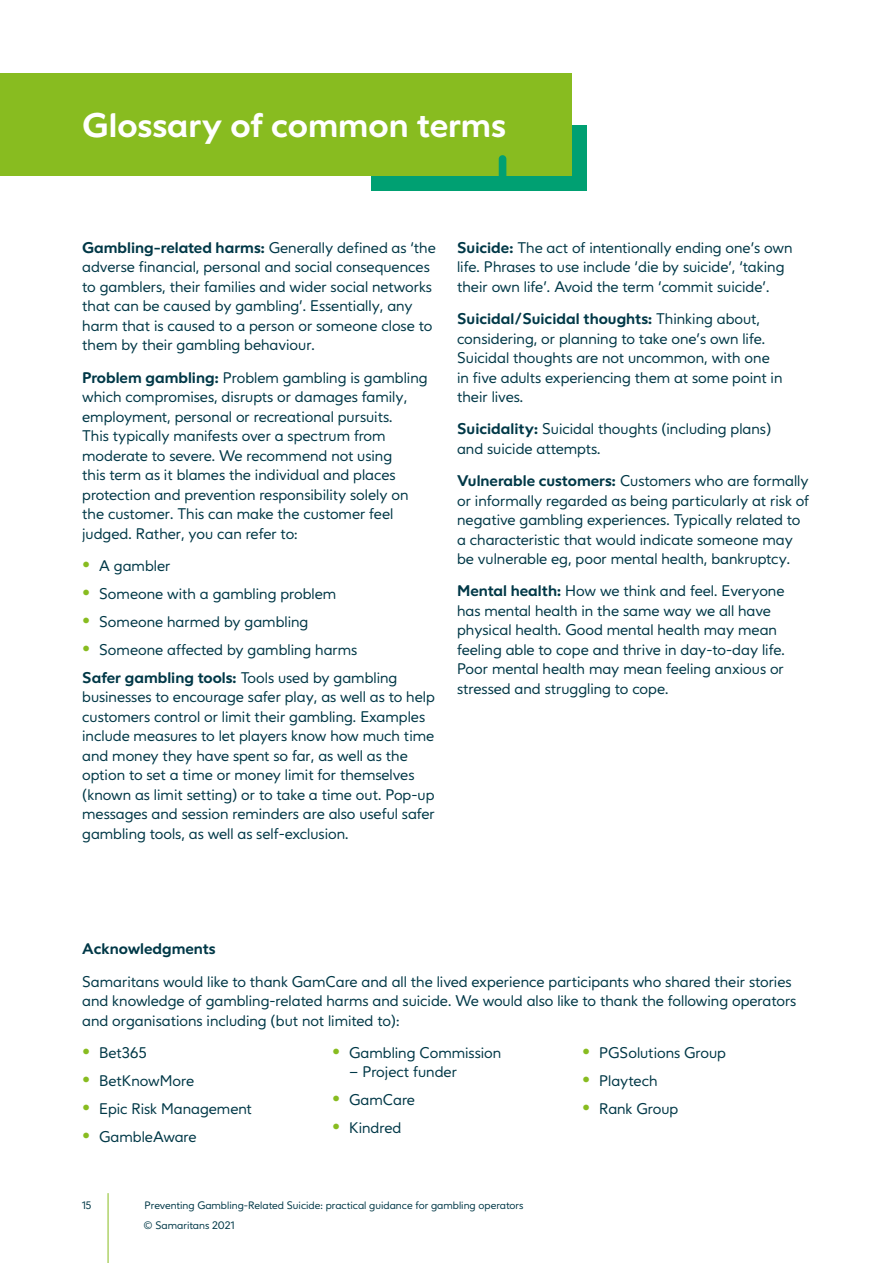
<style>
.page{position:relative;width:893px;height:1263px;background:#fff}
.page>*{position:absolute;margin:0;border:0;box-sizing:border-box;transform-origin:0 0}
.t1{font:700 33px "Varah";letter-spacing:-.005em;color:#fff}
.t2{font:15px/19.5px "Varah";color:#003847}
.t3{font:700 15px "Varah";color:#003847}
.t4{font:10.5px/20.2px "Varah";color:#003847}
.s1{font-weight:700}
.s2{font-weight:700;font-size:21px;color:#88bc20}
</style>
<div class="page">
<hr style="left:108px;top:1193px;width:1px;height:70px;background:#88bc20">
<div style="left:371px;top:125px;width:216px;height:66px;background:#00a072"></div>
<div style="left:0;top:73px;width:571px;height:102px;background:#88bc20"></div>
<svg style="left:499px;top:155px;width:7px;height:20px"></svg>
<h1 class="t1" style="left:82px;top:105px;width:425px">Glossary of common terms</h1>
<p class="t2" style="left:82px;top:238px;width:355px"><span class="s1">Gambling-related harms:</span> Generally defined as ‘the adverse financial, personal and social consequences to gamblers, their families and wider social networks that can be caused by gambling’. Essentially, any harm that is caused to a person or someone close to them by their gambling behaviour.</p>
<p class="t2" style="left:82px;top:368px;width:347px"><span class="s1">Problem gambling:</span> Problem gambling is gambling which compromises, disrupts or damages family, employment, personal or recreational pursuits.<br>This typically manifests over a spectrum from moderate to severe. We recommend not using<br>this term as it blames the individual and places protection and prevention responsibility solely on the customer. This can make the customer feel judged. Rather, you can refer to:</p>
<p class="t2" style="left:82px;top:556px;width:90px"><span class="s2">•</span> A gambler</p>
<p class="t2" style="left:82px;top:584px;width:256px"><span class="s2">•</span> Someone with a gambling problem</p>
<p class="t2" style="left:82px;top:612px;width:228px"><span class="s2">•</span> Someone harmed by gambling</p>
<p class="t2" style="left:82px;top:636px;width:317px;line-height:28px"><span class="s2">•</span> Someone affected by gambling harms<br><span class="s1">Safer gambling tools:</span> Tools used by gambling</p>
<p class="t2" style="left:82px;top:688px;width:354px">businesses to encourage safer play, as well as to help customers control or limit their gambling. Examples include measures to let players know how much time and money they have spent so far, as well as the option to set a time or money limit for themselves (known as limit setting) or to take a time out. Pop-up messages and session reminders are also useful safer gambling tools, as well as self-exclusion.</p>
<p class="t2" style="left:457px;top:238px;width:337px"><span class="s1">Suicide:</span> The act of intentionally ending one’s own life. Phrases to use include ‘die by suicide’, ‘taking their own life’. Avoid the term ‘commit suicide’.</p>
<p class="t2" style="left:457px;top:309px;width:327px"><span class="s1">Suicidal/Suicidal thoughts:</span> Thinking about, considering, or planning to take one’s own life.<br>Suicidal thoughts are not uncommon, with one in five adults experiencing them at some point in their lives.</p>
<p class="t2" style="left:457px;top:420px;width:316px"><span class="s1">Suicidality:</span> Suicidal thoughts (including plans) and suicide attempts.</p>
<p class="t2" style="left:457px;top:471px;width:354px"><span class="s1">Vulnerable customers:</span> Customers who are formally or informally regarded as being particularly at risk of negative gambling experiences. Typically related to a characteristic that would indicate someone may be vulnerable eg, poor mental health, bankruptcy.</p>
<p class="t2" style="left:457px;top:582px;width:329px"><span class="s1">Mental health:</span> How we think and feel. Everyone has mental health in the same way we all have physical health. Good mental health may mean feeling able to cope and thrive in day-to-day life.<br>Poor mental health may mean feeling anxious or stressed and struggling to cope.</p>
<p class="t3" style="left:82px;top:940px;width:135px">Acknowledgments</p>
<p class="t2" style="left:82px;top:972px;width:716px">Samaritans would like to thank GamCare and all the lived experience participants who shared their stories and knowledge of gambling-related harms and suicide. We would also like to thank the following operators and organisations including (but not limited to):</p>
<p class="t2" style="left:82px;top:1043px;width:66px"><span class="s2">•</span> Bet365</p>
<p class="t2" style="left:82px;top:1071px;width:113px"><span class="s2">•</span> BetKnowMore</p>
<p class="t2" style="left:82px;top:1099px;width:171px"><span class="s2">•</span> Epic Risk Management</p>
<p class="t2" style="left:82px;top:1127px;width:116px"><span class="s2">•</span> GambleAware</p>
<p class="t2" style="left:332px;top:1043px;width:171px"><span class="s2">•</span> Gambling Commission</p>
<p class="t2" style="left:349px;top:1063px;width:109px">– Project funder</p>
<p class="t2" style="left:332px;top:1091px;width:84px"><span class="s2">•</span> GamCare</p>
<p class="t2" style="left:332px;top:1119px;width:71px"><span class="s2">•</span> Kindred</p>
<p class="t2" style="left:582px;top:1043px;width:145px"><span class="s2">•</span> PGSolutions Group</p>
<p class="t2" style="left:582px;top:1071px;width:77px"><span class="s2">•</span> Playtech</p>
<p class="t2" style="left:582px;top:1099px;width:98px"><span class="s2">•</span> Rank Group</p>
<p class="t4" style="left:82px;top:1195px;width:11px">15</p>
<p class="t4" style="left:144px;top:1195px;width:381px">Preventing Gambling-Related Suicide: practical guidance for gambling operators © Samaritans 2021</p>
</div>
